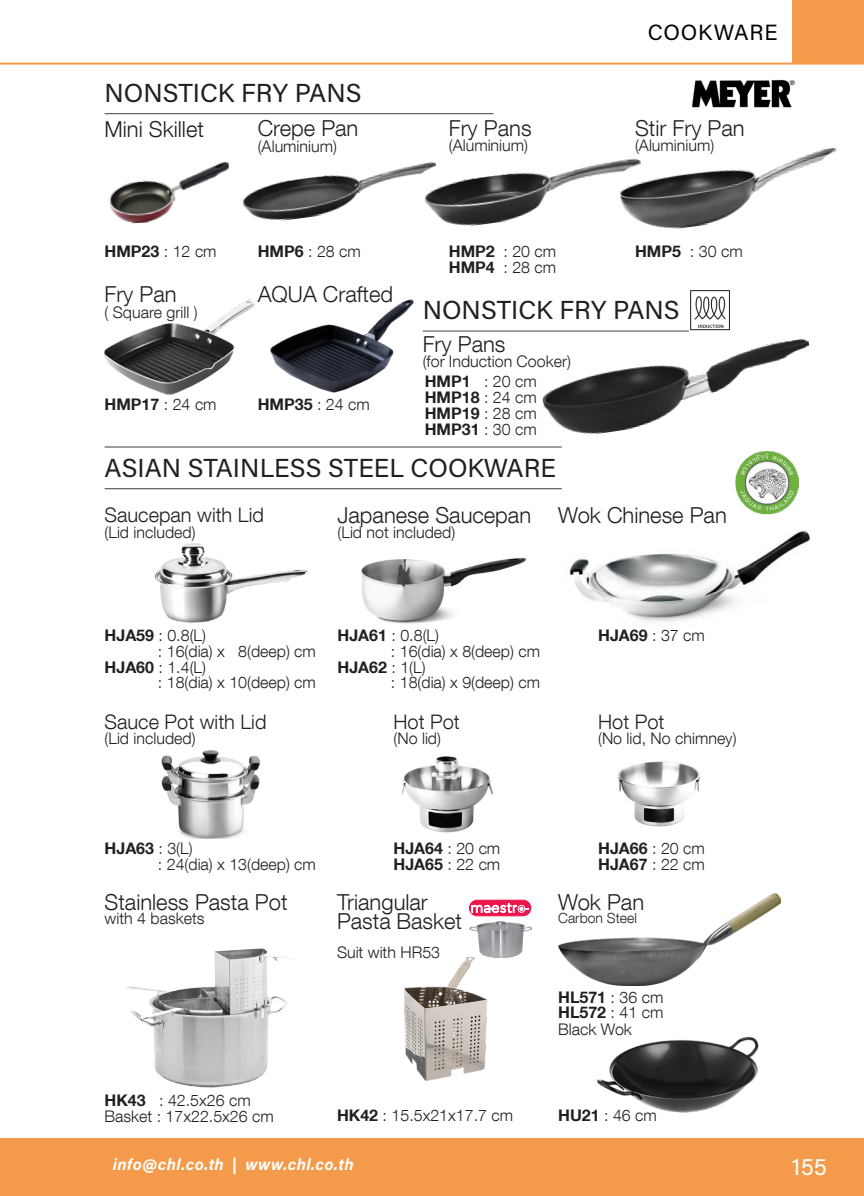
<style>
.page{position:relative;width:864px;height:1196px;background:#fff}
.page>*{position:absolute;margin:0;border:0;box-sizing:border-box;transform-origin:0 0}
.Main_product_header{font:26px "Acumin Pro";color:#231f20}
.t1{font:24px "Acumin Pro";color:#fff}
.Product_description{font:300 22px "Helvetica Neue LT Com";color:#231f20}
.Product_text_with_pa{font:300 22px "Helvetica Neue LT Com";color:#231f20}
.t2{font:22px "Acumin Pro";letter-spacing:.035em;color:#040503}
.Product_text_with_pa-2{font:300 20px "Helvetica Neue LT Com";color:#231f20}
.Product_text_with_pa-3{font:300 16px "Helvetica Neue LT Com";color:#231f20}
.Product_text_with_pa-4{font:700 16px "Helvetica Neue LT Com";color:#231f20}
.Product_description-2{font:300 16px "Helvetica Neue LT Com";color:#231f20}
.Small_product_code{font:700 16px "Helvetica Neue LT Com";color:#231f20}
.Small_product_code-2{font:300 16px "Helvetica Neue LT Com";color:#231f20}
.t3{font:italic 700 16px "Acumin Pro";letter-spacing:.025em;color:#fff}
.Product_text_with_pa-5{font:300 14px "Helvetica Neue LT Com";color:#231f20}
.s1{font-weight:300}
.s2{font-weight:700}
</style>
<div class="page">
<div style="left:0;top:1137px;width:864px;height:58px;background:#f39b4b"></div>
<div style="left:792px;top:0;width:72px;height:63px;background:#f39b4b"></div>
<hr style="left:0;top:63px;width:864px;height:2px;background:#f39b4d">
<img style="left:596px;top:1037px;width:163px;height:75px">
<img style="left:401px;top:756px;width:92px;height:77px">
<img style="left:569px;top:529px;width:242px;height:93px">
<img style="left:104px;top:299px;width:151px;height:96px">
<img style="left:270px;top:299px;width:156px;height:94px">
<img style="left:692px;top:79px;width:103px;height:29px">
<hr style="left:105px;top:488px;width:457px;height:1px;background:#3d3f41">
<hr style="left:105px;top:446px;width:457px;height:1px;background:#3d3f41">
<hr style="left:105px;top:113px;width:388px;height:1px;background:#3d3f41">
<hr style="left:423px;top:330px;width:266px;height:1px;background:#3d3f41">
<img style="left:109px;top:162px;width:120px;height:62px">
<img style="left:542px;top:338px;width:268px;height:97px">
<img style="left:690px;top:290px;width:40px;height:40px">
<img style="left:440px;top:160px;width:178px;height:66px">
<img style="left:618px;top:148px;width:219px;height:81px">
<img style="left:242px;top:161px;width:198px;height:60px">
<img style="left:736px;top:452px;width:63px;height:63px">
<img style="left:154px;top:543px;width:154px;height:80px">
<img style="left:161px;top:750px;width:99px;height:88px">
<img style="left:618px;top:761px;width:82px;height:66px">
<img style="left:361px;top:557px;width:165px;height:67px">
<img style="left:558px;top:893px;width:223px;height:91px">
<img style="left:126px;top:948px;width:169px;height:140px">
<img style="left:404px;top:957px;width:83px;height:124px">
<img style="left:469px;top:921px;width:62px;height:36px">
<div style="left:469px;top:900px;width:62px;height:15px;background:#ed154e;border-radius:8px"></div>
<div style="left:469px;top:899px;width:62px;height:17px;border:1px solid #ed154e;border-radius:8px"></div>
<svg style="left:471px;top:902px;width:58px;height:11px"></svg>
<p class="Main_product_header" style="left:105px;top:75px;width:258px">NONSTICK FRY PANS</p>
<h3 class="t2" style="left:648px;top:17px;width:131px">COOKWARE</h3>
<p class="Product_description" style="left:105px;top:115px;width:101px">Mini Skillet</p>
<p class="Product_description" style="left:258px;top:115px;width:102px">Crepe Pan</p>
<p class="Product_description" style="left:635px;top:115px;width:111px">Stir Fry Pan</p>
<p class="Product_description" style="left:449px;top:115px;width:84px">Fry Pans</p>
<p class="Product_description-2" style="left:258px;top:136px;width:81px">(Aluminium)</p>
<p class="Product_description-2" style="left:449px;top:136px;width:81px">(Aluminium)</p>
<p class="Product_description-2" style="left:635px;top:135px;width:81px">(Aluminium)</p>
<p class="Small_product_code" style="left:105px;top:241px;width:114px">HMP23 <span class="s1">: 12 cm</span></p>
<p class="Small_product_code-2" style="left:258px;top:241px;width:105px"><span class="s2">HMP6</span> : 28 cm</p>
<p class="Small_product_code-2" style="left:449px;top:241px;width:109px"><span class="s2">HMP2</span> : 20 cm</p>
<p class="Small_product_code-2" style="left:635px;top:241px;width:109px"><span class="s2">HMP5</span> : 30 cm</p>
<p class="Small_product_code-2" style="left:449px;top:257px;width:109px"><span class="s2">HMP4</span> : 28 cm</p>
<p class="Product_description" style="left:105px;top:281px;width:74px">Fry Pan</p>
<p class="Product_description" style="left:258px;top:281px;width:137px">AQUA Crafted</p>
<p class="Product_description-2" style="left:105px;top:302px;width:95px">( Square grill )</p>
<p class="Small_product_code" style="left:105px;top:394px;width:114px">HMP17 <span class="s1">: 24 cm</span></p>
<p class="Small_product_code" style="left:258px;top:394px;width:114px">HMP35 <span class="s1">: 24 cm</span></p>
<p class="Main_product_header" style="left:423px;top:292px;width:258px">NONSTICK FRY PANS</p>
<p class="Product_description" style="left:423px;top:331px;width:84px">Fry Pans</p>
<p class="Product_description-2" style="left:423px;top:352px;width:150px">(for Induction Cooker)</p>
<p class="Small_product_code-2" style="left:425px;top:371px;width:114px"><span class="s2">HMP1</span> : 20 cm</p>
<p class="Small_product_code" style="left:425px;top:387px;width:114px">HMP18 <span class="s1">: 24 cm</span></p>
<p class="Small_product_code" style="left:425px;top:403px;width:114px">HMP19 <span class="s1">: 28 cm</span></p>
<p class="Small_product_code" style="left:425px;top:419px;width:114px">HMP31 <span class="s1">: 30 cm</span></p>
<p class="Main_product_header" style="left:105px;top:450px;width:453px">ASIAN STAINLESS STEEL COOKWARE</p>
<p class="Product_text_with_pa-2" style="left:105px;top:502px;width:161px">Saucepan with Lid</p>
<p class="Product_text_with_pa-3" style="left:105px;top:522px;width:92px">(Lid included)</p>
<p class="Product_description" style="left:338px;top:501px;width:195px">Japanese Saucepan</p>
<p class="Product_text_with_pa" style="left:558px;top:501px;width:170px">Wok Chinese Pan</p>
<p class="Product_text_with_pa-3" style="left:338px;top:522px;width:119px">(Lid not included)</p>
<p class="Product_text_with_pa-3" style="left:105px;top:626px;width:103px"><span class="s2">HJA59</span> : 0.8(L)</p>
<p class="Product_text_with_pa-3" style="left:158px;top:641px;width:159px">: 16(dia) x 8(deep) cm</p>
<p class="Product_text_with_pa-3" style="left:105px;top:657px;width:103px"><span class="s2">HJA60</span> : 1.4(L)</p>
<p class="Product_text_with_pa-3" style="left:158px;top:673px;width:159px">: 18(dia) x 10(deep) cm</p>
<p class="Product_text_with_pa-3" style="left:338px;top:626px;width:103px"><span class="s2">HJA61</span> : 0.8(L)</p>
<p class="Product_text_with_pa-3" style="left:391px;top:641px;width:151px">: 16(dia) x 8(deep) cm</p>
<p class="Product_text_with_pa-4" style="left:338px;top:657px;width:90px">HJA62 <span class="s1">: 1(L)</span></p>
<p class="Product_text_with_pa-3" style="left:391px;top:673px;width:151px">: 18(dia) x 9(deep) cm</p>
<p class="Product_text_with_pa-4" style="left:598px;top:625px;width:108px">HJA69 <span class="s1">: 37 cm</span></p>
<p class="Product_text_with_pa-2" style="left:105px;top:710px;width:163px">Sauce Pot with Lid</p>
<p class="Product_text_with_pa-2" style="left:394px;top:710px;width:68px">Hot Pot</p>
<p class="Product_text_with_pa-2" style="left:598px;top:710px;width:68px">Hot Pot</p>
<p class="Product_text_with_pa-3" style="left:105px;top:728px;width:92px">(Lid included)</p>
<p class="Product_text_with_pa-3" style="left:394px;top:728px;width:49px">(No lid)</p>
<p class="Product_text_with_pa-3" style="left:598px;top:728px;width:140px">(No lid, No chimney)</p>
<p class="Product_text_with_pa-4" style="left:105px;top:838px;width:90px">HJA63 <span class="s1">: 3(L)</span></p>
<p class="Product_text_with_pa-3" style="left:158px;top:854px;width:159px">: 24(dia) x 13(deep) cm</p>
<p class="Product_text_with_pa-4" style="left:394px;top:838px;width:108px">HJA64 <span class="s1">: 20 cm</span></p>
<p class="Product_text_with_pa-4" style="left:394px;top:854px;width:108px">HJA65 <span class="s1">: 22 cm</span></p>
<p class="Product_text_with_pa-4" style="left:598px;top:838px;width:108px">HJA66 <span class="s1">: 20 cm</span></p>
<p class="Product_text_with_pa-4" style="left:598px;top:854px;width:108px">HJA67 <span class="s1">: 22 cm</span></p>
<p class="Product_text_with_pa" style="left:105px;top:888px;width:184px">Stainless Pasta Pot</p>
<p class="Product_text_with_pa" style="left:337px;top:888px;width:92px">Triangular</p>
<p class="Product_text_with_pa" style="left:558px;top:888px;width:87px">Wok Pan</p>
<p class="Product_text_with_pa" style="left:337px;top:907px;width:127px">Pasta Basket</p>
<p class="Product_text_with_pa-3" style="left:105px;top:908px;width:101px">with 4 baskets</p>
<p class="Product_text_with_pa-5" style="left:558px;top:908px;width:80px">Carbon Steel</p>
<p class="Product_text_with_pa-3" style="left:105px;top:1090px;width:148px"><span class="s2">HK43</span> : 42.5x26 cm</p>
<p class="Product_text_with_pa-3" style="left:105px;top:1105px;width:171px">Basket : 17x22.5x26 cm</p>
<p class="Product_text_with_pa-3" style="left:337px;top:942px;width:105px">Suit with HR53</p>
<p class="Product_text_with_pa-4" style="left:558px;top:986px;width:107px">HL571 <span class="s1">: 36 cm</span></p>
<p class="Product_text_with_pa-4" style="left:558px;top:1002px;width:107px">HL572 <span class="s1">: 41 cm</span></p>
<p class="Product_text_with_pa-3" style="left:558px;top:1019px;width:75px">Black Wok</p>
<p class="Product_text_with_pa-3" style="left:337px;top:1104px;width:178px"><span class="s2">HK42</span> : 15.5x21x17.7 cm</p>
<p class="Product_text_with_pa-3" style="left:558px;top:1105px;width:100px"><span class="s2">HU21</span> : 46 cm</p>
<p class="t3" style="left:113px;top:1152px;width:242px">info@chl.co.th | www.chl.co.th</p>
<h2 class="t1" style="left:792px;top:1150px;width:37px">155</h2>
</div>
